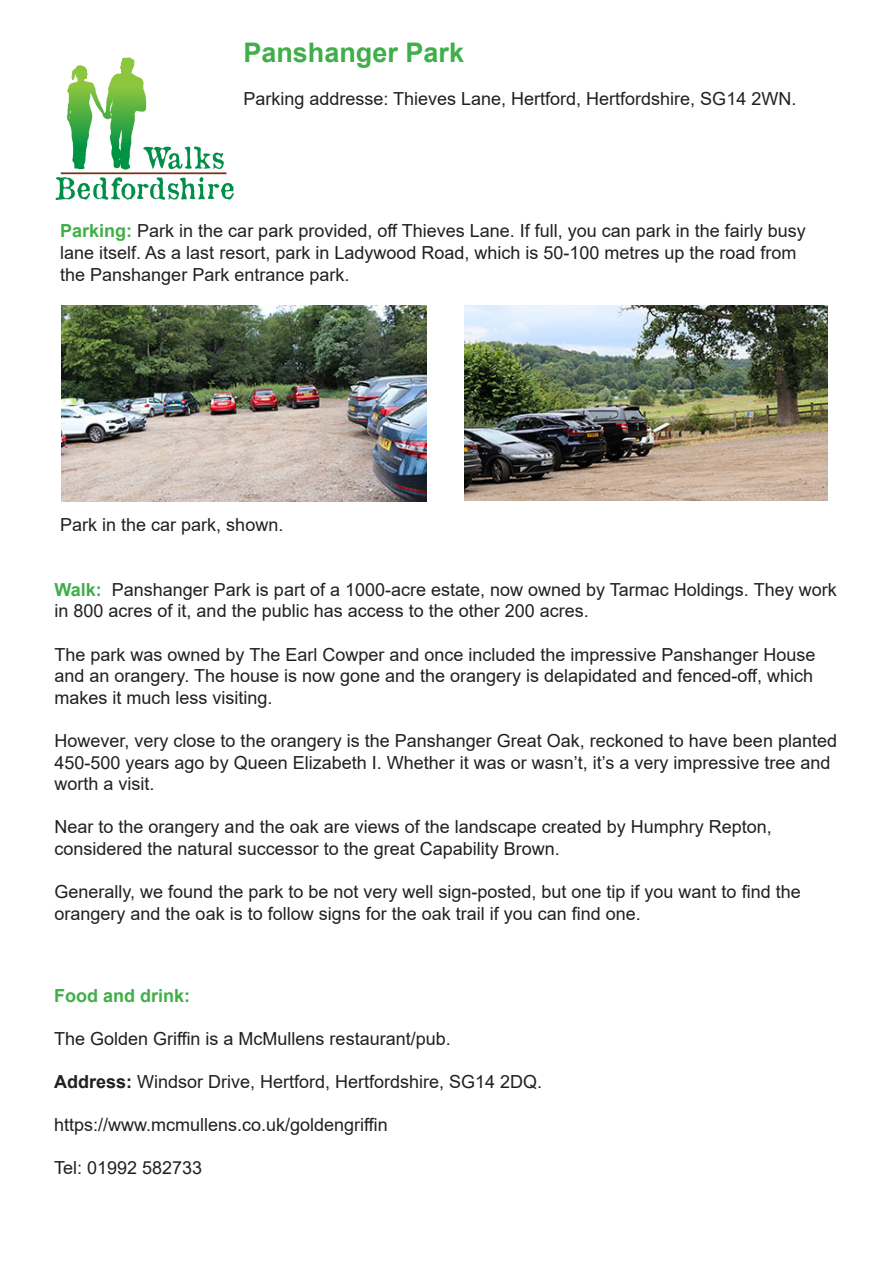
<style>
.page{position:relative;width:893px;height:1263px;background:#fff}
.page>*{position:absolute;margin:0;border:0;box-sizing:border-box;transform-origin:0 0}
.t1{font:700 27px "Arial";color:#40ae49}
.t2{font:18px/21.6px "Arial";color:#231f20}
.t3{font:700 18px "Arial";color:#40ae49}
.s1{font-weight:700;color:#40ae49}
.s2{font-weight:700}
</style>
<div class="page">
<img style="left:55px;top:57px;width:179px;height:143px">
<img style="left:464px;top:305px;width:364px;height:196px">
<img style="left:61px;top:305px;width:366px;height:197px">
<p class="t1" style="left:243px;top:33px;width:222px">Panshanger Park</p>
<p class="t2" style="left:243px;top:87px;width:554px">Parking addresse: Thieves Lane, Hertford, Hertfordshire, SG14 2WN.</p>
<p class="t2" style="left:60px;top:220px;width:747px"><span class="s1">Parking:</span> Park in the car park provided, off Thieves Lane. If full, you can park in the fairly busy lane itself. As a last resort, park in Ladywood Road, which is 50-100 metres up the road from</p>
<p class="t2" style="left:60px;top:263px;width:291px">the Panshanger Park entrance park.</p>
<p class="t2" style="left:60px;top:513px;width:225px">Park in the car park, shown.</p>
<p class="t2" style="left:55px;top:578px;width:784px"><span class="s1">Walk:</span> Panshanger Park is part of a 1000-acre estate, now owned by Tarmac Holdings. They work in 800 acres of it, and the public has access to the other 200 acres.</p>
<p class="t2" style="left:55px;top:643px;width:763px">The park was owned by The Earl Cowper and once included the impressive Panshanger House and an orangery. The house is now gone and the orangery is delapidated and fenced-off, which makes it much less visiting.</p>
<p class="t2" style="left:55px;top:730px;width:784px">However, very close to the orangery is the Panshanger Great Oak, reckoned to have been planted<br>450-500 years ago by Queen Elizabeth I. Whether it was or wasn’t, it’s a very impressive tree and worth a visit.</p>
<p class="t2" style="left:55px;top:816px;width:719px">Near to the orangery and the oak are views of the landscape created by Humphry Repton,</p>
<p class="t2" style="left:55px;top:838px;width:507px">considered the natural successor to the great Capability Brown.</p>
<p class="t2" style="left:55px;top:881px;width:748px">Generally, we found the park to be not very well sign-posted, but one tip if you want to find the orangery and the oak is to follow signs for the oak trail if you can find one.</p>
<p class="t3" style="left:54px;top:983px;width:138px">Food and drink:</p>
<p class="t2" style="left:54px;top:1028px;width:398px">The Golden Griffin is a McMullens restaurant/pub.</p>
<p class="t2" style="left:54px;top:1071px;width:490px"><span class="s2">Address:</span> Windsor Drive, Hertford, Hertfordshire, SG14 2DQ.</p>
<p class="t2" style="left:54px;top:1114px;width:335px">https://www.mcmullens.co.uk/goldengriffin</p>
<p class="t2" style="left:54px;top:1157px;width:150px">Tel: 01992 582733</p>
</div>
